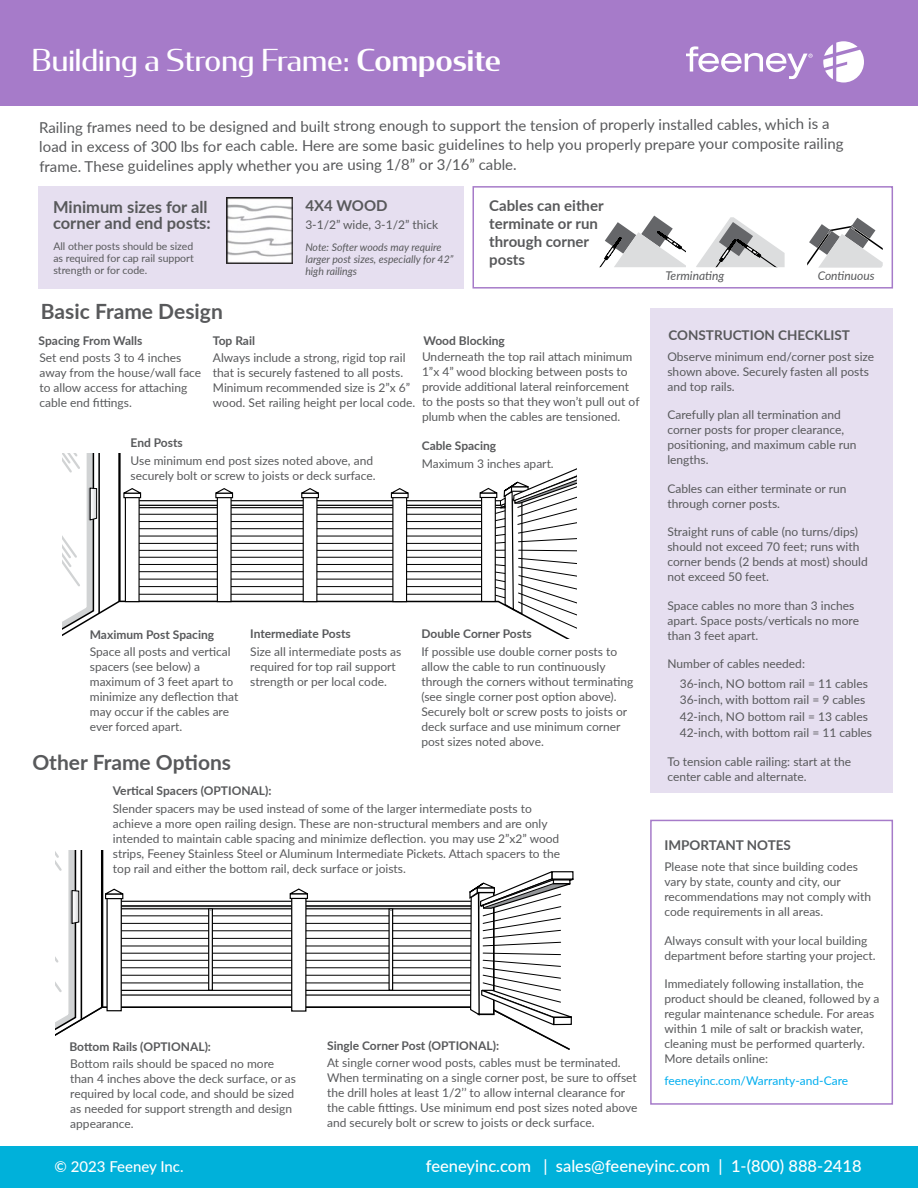
<style>
.page{position:relative;width:918px;height:1188px;background:#fff}
.page>*{position:absolute;margin:0;border:0;box-sizing:border-box;transform-origin:0 0}
.t1{font:30px "Condor";color:#fff}
.t2{font:700 21px "Lato";color:#58595b}
.t3{font:500 16.5px "Lato";color:#fff}
.t4{font:700 16.5px/16.5px "Lato";color:#58595b}
.t5{font:15px/20px "Lato";letter-spacing:-.005em;color:#58595b}
.t6{font:700 15px/18px "Lato";color:#58595b}
.t7{font:500 15px "Lato";color:#fff}
.t8{font:700 13.5px "Lato";color:#58595b}
.t9{font:12px/15px "Lato";color:#58595b}
.t10{font:700 12px "Lato";color:#58595b}
.t11{font:12px "Lato";color:#00aeef}
.t12{font:italic 12px "Lato";color:#58595b}
.t13{font:10.5px/12px "Lato";color:#58595b;text-align:justify}
.t14{font:italic 10.5px/12px "Lato";color:#58595b}
.s1{font-weight:500}
</style>
<div class="page">
<svg style="left:56px;top:851px;width:518px;height:199px"></svg>
<div style="left:650px;top:820px;width:243px;height:285px;border:2px solid #a67bc9"></div>
<svg style="left:63px;top:453px;width:514px;height:185px"></svg>
<div style="left:0;top:0;width:918px;height:106px;background:#a67bc9"></div>
<div style="left:38px;top:186px;width:426px;height:103px;background:#e6dff0"></div>
<img style="left:226px;top:198px;width:66px;height:66px">
<div style="left:650px;top:308px;width:243px;height:485px;background:#e6dff0"></div>
<div style="left:473px;top:186px;width:420px;height:103px;border:2px solid #a67bc9"></div>
<svg style="left:686px;top:46px;width:127px;height:33px"></svg>
<svg style="left:823px;top:41px;width:41px;height:42px"></svg>
<div style="left:0;top:1147px;width:918px;height:41px;background:#00b1da"></div>
<svg style="left:807px;top:218px;width:76px;height:50px"></svg>
<svg style="left:696px;top:217px;width:89px;height:50px"></svg>
<svg style="left:599px;top:216px;width:87px;height:51px"></svg>
<h1 class="t1" style="left:32px;top:49px;width:471px">Building a Strong Frame: <span class="s1">Composite</span></h1>
<p class="t5" style="left:39px;top:117px;width:806px">Railing frames need to be designed and built strong enough to support the tension of properly installed cables, which is a load in excess of 300 lbs for each cable. Here are some basic guidelines to help you properly prepare your composite railing frame. These guidelines apply whether you are using 1/8” or 3/16” cable.</p>
<h3 class="t4" style="left:53px;top:200px;width:159px">Minimum sizes for all corner and end posts:</h3>
<p class="t13" style="left:53px;top:241px;width:142px">All other posts should be sized as required for cap rail support strength or for code.</p>
<p class="t6" style="left:489px;top:198px;width:116px">Cables can either terminate or run through corner posts</p>
<p class="t6" style="left:305px;top:198px;width:84px">4X4 WOOD</p>
<p class="t9" style="left:305px;top:218px;width:134px">3-1/2” wide, 3-1/2” thick</p>
<p class="t14" style="left:305px;top:241px;width:150px">Note: Softer woods may require larger post sizes, especially for 42” high railings</p>
<p class="t12" style="left:665px;top:267px;width:60px">Terminating</p>
<p class="t12" style="left:818px;top:267px;width:58px">Continuous</p>
<h2 class="t2" style="left:41px;top:304px;width:183px">Basic Frame Design</h2>
<p class="t10" style="left:39px;top:336px;width:105px">Spacing From Walls</p>
<p class="t10" style="left:213px;top:336px;width:44px">Top Rail</p>
<p class="t10" style="left:424px;top:336px;width:83px">Wood Blocking</p>
<p class="t9" style="left:422px;top:348px;width:219px">Underneath the top rail attach minimum 1”x 4” wood blocking between posts to provide additional lateral reinforcement to the posts so that they won’t pull out of plumb when the cables are tensioned.</p>
<p class="t9" style="left:39px;top:352px;width:163px">Set end posts 3 to 4 inches away from the house/wall face to allow access for attaching cable end fittings.</p>
<p class="t10" style="left:131px;top:438px;width:54px">End Posts</p>
<p class="t10" style="left:422px;top:441px;width:76px">Cable Spacing</p>
<p class="t9" style="left:213px;top:352px;width:204px">Always include a strong, rigid top rail that is securely fastened to all posts.<br>Minimum recommended size is 2”x 6” wood. Set railing height per local code.</p>
<p class="t9" style="left:131px;top:452px;width:247px">Use minimum end post sizes noted above, and securely bolt or screw to joists or deck surface.</p>
<p class="t9" style="left:422px;top:457px;width:134px">Maximum 3 inches apart.</p>
<p class="t10" style="left:90px;top:631px;width:126px">Maximum Post Spacing</p>
<p class="t10" style="left:250px;top:629px;width:102px">Intermediate Posts</p>
<p class="t10" style="left:421px;top:629px;width:112px">Double Corner Posts</p>
<p class="t9" style="left:90px;top:643px;width:150px">Space all posts and vertical spacers (see below) a maximum of 3 feet apart to minimize any deflection that may occur if the cables are ever forced apart.</p>
<p class="t9" style="left:250px;top:645px;width:153px">Size all intermediate posts as required for top rail support strength or per local code.</p>
<p class="t9" style="left:421px;top:645px;width:214px">If possible use double corner posts to allow the cable to run continuously through the corners without terminating (see single corner post option above).<br>Securely bolt or screw posts to joists or deck surface and use minimum corner post sizes noted above.</p>
<h2 class="t2" style="left:32px;top:746px;width:200px">Other Frame Options</h2>
<p class="t9" style="left:113px;top:802px;width:449px">Slender spacers may be used instead of some of the larger intermediate posts to achieve a more open railing design. These are non-structural members and are only intended to maintain cable spacing and minimize deflection. you may use 2”x2” wood strips, Feeney Stainless Steel or Aluminum Intermediate Pickets. Attach spacers to the top rail and either the bottom rail, deck surface or joists.</p>
<p class="t10" style="left:113px;top:782px;width:160px">Vertical Spacers (OPTIONAL):</p>
<p class="t10" style="left:70px;top:1038px;width:143px">Bottom Rails (OPTIONAL):</p>
<p class="t9" style="left:70px;top:1056px;width:227px">Bottom rails should be spaced no more than 4 inches above the deck surface, or as required by local code, and should be sized as needed for support strength and design appearance.</p>
<p class="t10" style="left:327px;top:1037px;width:174px">Single Corner Post (OPTIONAL):</p>
<p class="t9" style="left:327px;top:1056px;width:312px">At single corner wood posts, cables must be terminated.<br>When terminating on a single corner post, be sure to offset the drill holes at least 1/2’’ to allow internal clearance for the cable fittings. Use minimum end post sizes noted above and securely bolt or screw to joists or deck surface.</p>
<p class="t8" style="left:669px;top:326px;width:183px">CONSTRUCTION CHECKLIST</p>
<p class="t9" style="left:667px;top:348px;width:208px">Observe minimum end/corner post size shown above. Securely fasten all posts and top rails.</p>
<p class="t9" style="left:667px;top:407px;width:191px">Carefully plan all termination and corner posts for proper clearance, positioning, and maximum cable run lengths.</p>
<p class="t9" style="left:667px;top:482px;width:181px">Cables can either terminate or run through corner posts.</p>
<p class="t9" style="left:667px;top:524px;width:202px">Straight runs of cable (no turns/dips) should not exceed 70 feet; runs with corner bends (2 bends at most) should not exceed 50 feet.</p>
<p class="t9" style="left:667px;top:599px;width:193px">Space cables no more than 3 inches apart. Space posts/verticals no more than 3 feet apart.</p>
<p class="t9" style="left:680px;top:655px;width:190px;line-height:19.5px;text-indent:-12px">Number of cables needed:<br>36-inch, NO bottom rail = 11 cables</p>
<p class="t9" style="left:680px;top:691px;width:194px;line-height:16.5px">36-inch, with bottom rail = 9 cables<br>42-inch, NO bottom rail = 13 cables<br>42-inch, with bottom rail = 11 cables</p>
<p class="t9" style="left:667px;top:755px;width:185px">To tension cable railing: start at the center cable and alternate.</p>
<p class="t8" style="left:664px;top:835px;width:128px">IMPORTANT NOTES</p>
<p class="t9" style="left:664px;top:860px;width:208px">Please note that since building codes vary by state, county and city, our recommendations may not comply with code requirements in all areas.</p>
<p class="t9" style="left:664px;top:934px;width:213px">Always consult with your local building department before starting your project.</p>
<p class="t9" style="left:664px;top:976px;width:216px">Immediately following installation, the product should be cleaned, followed by a regular maintenance schedule. For areas within 1 mile of salt or brackish water, cleaning must be performed quarterly.<br>More details online:</p>
<p class="t11" style="left:664px;top:1076px;width:185px">feeneyinc.com/Warranty-and-Care</p>
<p class="t7" style="left:55px;top:1160px;width:131px">© 2023 Feeney Inc.</p>
<h3 class="t3" style="left:426px;top:1159px;width:437px">feeneyinc.com | sales@feeneyinc.com | 1-(800) 888-2418</h3>
</div>
